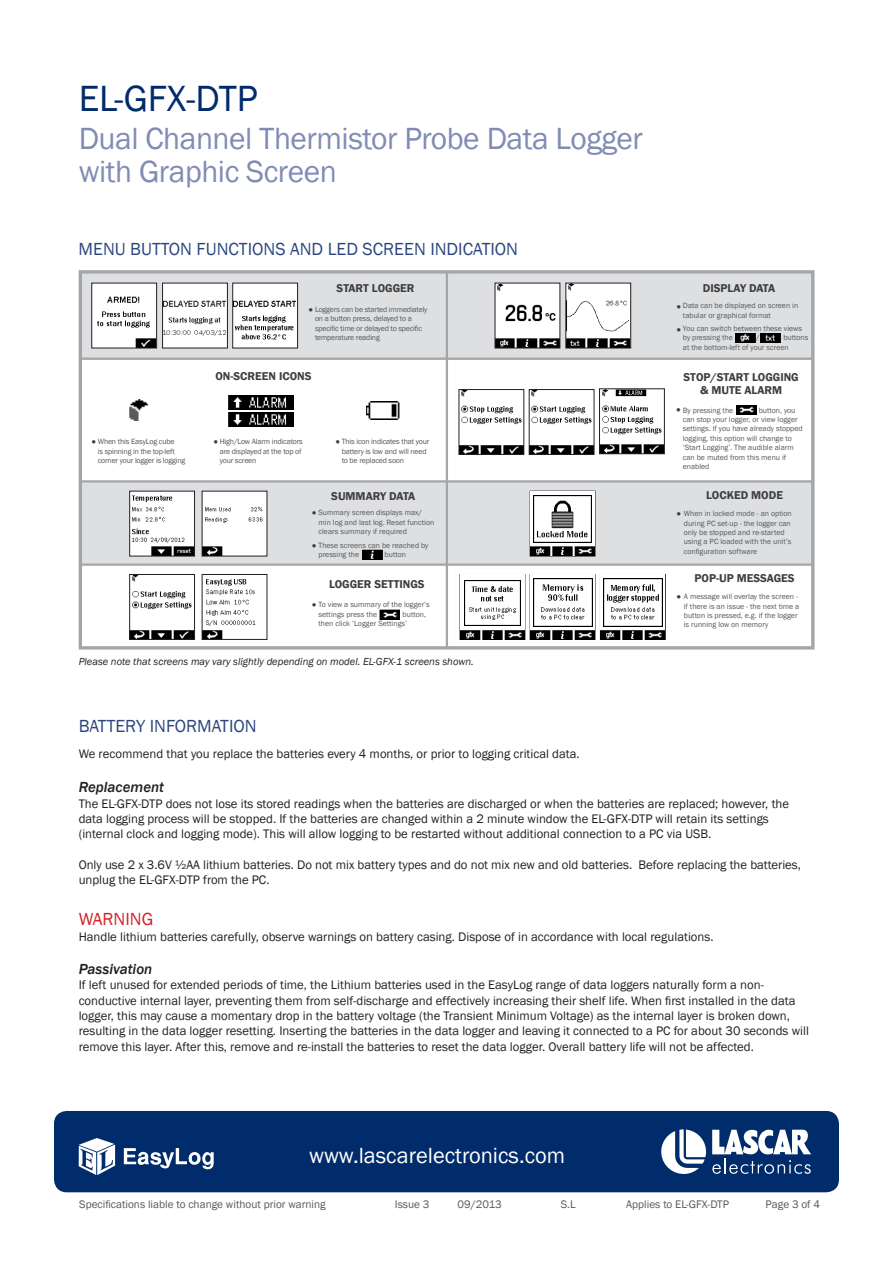
<style>
.page{position:relative;width:893px;height:1263px;background:#fff}
.page>*{position:absolute;margin:0;border:0;box-sizing:border-box;transform-origin:0 0}
.t1{font:37.5px "Franklin Gothic";color:#002c6b}
.t2{font:31.5px "Franklin Gothic";letter-spacing:-.015em;color:#818cb5}
.t3{font:22.5px "Franklin Gothic";color:#fff}
.t4{font:18px "Franklin Gothic";color:#2c477f}
.t5{font:18px "Franklin Gothic";color:#d1232a}
.t6{font:italic 500 15px "Franklin Gothic";color:#231f20}
.t7{font:12.75px/15.3px "Franklin Gothic";color:#231f20}
.t8{font:600 11.7px/13.5px "Franklin Gothic";color:#3e3e3f;text-align:center}
.t9{font:11.25px "Franklin Gothic";color:#57585a}
.t10{font:italic 10.5px "Franklin Gothic";color:#231f20}
.t11{font:7.8px/9.4px "Franklin Gothic";color:#57585a}
.t12{font:7.8px/9.4px "Franklin Gothic";letter-spacing:-.02em;color:#57585a}
.t13{font:7.8px "Franklin Gothic";color:#3e3e3f}
.s1{color:#3e3e3f}
</style>
<div class="page">
<div style="left:54px;top:1111px;width:785px;height:81px;background:#002c6b;border-radius:13px"></div>
<svg style="left:712px;top:1130px;width:99px;height:44px"></svg>
<svg style="left:661px;top:1129px;width:45px;height:45px"></svg>
<svg style="left:124px;top:1148px;width:90px;height:21px"></svg>
<svg style="left:79px;top:1138px;width:36px;height:37px"></svg>
<div style="left:80px;top:271px;width:733px;height:89px;background:#dedfe1"></div>
<div style="left:80px;top:483px;width:732px;height:82px;background:#dedfe1"></div>
<div style="left:79px;top:270px;width:735px;height:379px;border:3px solid #a4a5a9"></div>
<hr style="left:446px;top:271px;width:2px;height:377px;background:#a4a5a9">
<hr style="left:81px;top:358px;width:732px;height:2px;background:#a4a5a9">
<hr style="left:80px;top:480px;width:732px;height:2px;background:#a4a5a9">
<hr style="left:80px;top:563px;width:732px;height:3px;background:#a4a5a9">
<svg style="left:91px;top:282px;width:207px;height:67px;background:#dadada"></svg>
<svg style="left:458px;top:388px;width:207px;height:67px"></svg>
<svg style="left:530px;top:491px;width:66px;height:66px"></svg>
<img style="left:530px;top:491px;width:64px;height:65px">
<img style="left:534px;top:495px;width:58px;height:47px">
<svg style="left:129px;top:491px;width:66px;height:66px;background:#d0d0d0"></svg>
<svg style="left:129px;top:574px;width:66px;height:66px"></svg>
<svg style="left:202px;top:491px;width:66px;height:66px;background:#e5e5e5"></svg>
<svg style="left:202px;top:574px;width:66px;height:66px"></svg>
<img style="left:736px;top:405px;width:20px;height:10px">
<img style="left:380px;top:610px;width:20px;height:9px">
<img style="left:362px;top:550px;width:20px;height:9px">
<svg style="left:494px;top:282px;width:137px;height:67px;background:#cacaca"></svg>
<img style="left:760px;top:333px;width:20px;height:10px">
<img style="left:735px;top:333px;width:20px;height:10px">
<img style="left:129px;top:399px;width:20px;height:22px">
<img style="left:228px;top:395px;width:66px;height:14px">
<img style="left:228px;top:412px;width:66px;height:14px">
<img style="left:366px;top:402px;width:33px;height:18px">
<svg style="left:459px;top:574px;width:207px;height:66px"></svg>
<img style="left:460px;top:575px;width:64px;height:64px">
<img style="left:464px;top:580px;width:57px;height:46px">
<p class="t1" style="left:79px;top:76px;width:181px">EL-GFX-DTP</p>
<p class="t2" style="left:79px;top:119px;width:566px">Dual Channel Thermistor Probe Data Logger</p>
<p class="t2" style="left:79px;top:152px;width:260px">with Graphic Screen</p>
<p class="t4" style="left:79px;top:238px;width:441px">MENU BUTTON FUNCTIONS AND LED SCREEN INDICATION</p>
<p class="t8" style="left:337px;top:281px;width:79px">START LOGGER</p>
<p class="t12" style="left:315px;top:305px;width:114px;text-indent:-6px"><span class="s1">●</span> Loggers can be started immediately on a button press, delayed to a specific time or delayed to specific temperature reading</p>
<p class="t8" style="left:216px;top:370px;width:98px">ON-SCREEN ICONS</p>
<p class="t12" style="left:98px;top:437px;width:89px;text-indent:-6px"><span class="s1">●</span> When this EasyLog cube<br>is spinning in the top-left corner your logger is logging</p>
<p class="t12" style="left:220px;top:437px;width:85px;text-indent:-6px"><span class="s1">●</span> High/Low Alarm indicators are displayed at the top of your screen</p>
<p class="t12" style="left:342px;top:437px;width:89px;text-indent:-6px"><span class="s1">●</span> This icon indicates that your battery is low and will need to be replaced soon</p>
<p class="t8" style="left:331px;top:489px;width:86px">SUMMARY DATA</p>
<p class="t11" style="left:319px;top:508px;width:117px;text-indent:-7px"><span class="s1">●</span> Summary screen displays max/ min log and last log. Reset function clears summary if required</p>
<p class="t11" style="left:319px;top:540px;width:111px;text-indent:-7px"><span class="s1">●</span> These screens can be reached by pressing the</p>
<p class="t11" style="left:385px;top:550px;width:23px">button</p>
<p class="t8" style="left:329px;top:577px;width:97px">LOGGER SETTINGS</p>
<p class="t11" style="left:319px;top:600px;width:113px;text-indent:-7px"><span class="s1">●</span> To view a summary of the logger’s settings press the</p>
<p class="t11" style="left:319px;top:609px;width:109px;text-indent:84px">button, then click ‘Logger Settings’</p>
<p class="t10" style="left:79px;top:655px;width:397px">Please note that screens may vary slightly depending on model. EL-GFX-1 screens shown.</p>
<p class="t8" style="left:703px;top:281px;width:74px">DISPLAY DATA</p>
<p class="t11" style="left:683px;top:301px;width:117px;text-indent:-6px"><span class="s1">●</span> Data can be displayed on screen in tabular or graphical format</p>
<p class="t11" style="left:683px;top:324px;width:121px;text-indent:-6px"><span class="s1">●</span> You can switch between these views by pressing the</p>
<p class="t11" style="left:683px;top:333px;width:127px;text-indent:100px">buttons at the bottom-left of your screen</p>
<p class="t11" style="left:756px;top:333px;width:5px">/</p>
<p class="t8" style="left:683px;top:370px;width:117px">STOP/START LOGGING &amp; MUTE ALARM</p>
<p class="t11" style="left:683px;top:405px;width:52px">By pressing the</p>
<p class="t11" style="left:683px;top:405px;width:121px;text-indent:76px">button, you can stop your logger, or view logger settings. If you have already stopped logging, this option will change to ‘Start Logging’. The audible alarm can be muted from this menu if enabled</p>
<p class="t13" style="left:676px;top:404px;width:6px">●</p>
<p class="t8" style="left:706px;top:488px;width:78px">LOCKED MODE</p>
<p class="t11" style="left:684px;top:509px;width:110px;text-indent:-7px"><span class="s1">●</span> When in locked mode - an option during PC set-up - the logger can only be stopped and re-started using a PC loaded with the unit’s configuration software</p>
<p class="t11" style="left:684px;top:592px;width:117px;text-indent:-7px"><span class="s1">●</span> A message will overlay the screen - if there is an issue - the next time a button is pressed, e.g. if the logger is running low on memory</p>
<p class="t8" style="left:695px;top:571px;width:102px">POP-UP MESSAGES</p>
<p class="t4" style="left:79px;top:715px;width:180px">BATTERY INFORMATION</p>
<p class="t7" style="left:79px;top:746px;width:503px">We recommend that you replace the batteries every 4 months, or prior to logging critical data.</p>
<p class="t6" style="left:79px;top:778px;width:87px">Replacement</p>
<p class="t7" style="left:79px;top:796px;width:712px">The EL-GFX-DTP does not lose its stored readings when the batteries are discharged or when the batteries are replaced; however, the data logging process will be stopped. If the batteries are changed within a 2 minute window the EL-GFX-DTP will retain its settings (internal clock and logging mode). This will allow logging to be restarted without additional connection to a PC via USB.</p>
<p class="t7" style="left:79px;top:857px;width:724px">Only use 2 x 3.6V ½AA lithium batteries. Do not mix battery types and do not mix new and old batteries. Before replacing the batteries, unplug the EL-GFX-DTP from the PC.</p>
<p class="t5" style="left:79px;top:908px;width:76px">WARNING</p>
<p class="t7" style="left:79px;top:929px;width:636px">Handle lithium batteries carefully, observe warnings on battery casing. Dispose of in accordance with local regulations.</p>
<p class="t6" style="left:79px;top:960px;width:75px">Passivation</p>
<p class="t7" style="left:79px;top:978px;width:732px">If left unused for extended periods of time, the Lithium batteries used in the EasyLog range of data loggers naturally form a non&shy;conductive internal layer, preventing them from self-discharge and effectively increasing their shelf life. When first installed in the data logger, this may cause a momentary drop in the battery voltage (the Transient Minimum Voltage) as the internal layer is broken down, resulting in the data logger resetting. Inserting the batteries in the data logger and leaving it connected to a PC for about 30 seconds will remove this layer. After this, remove and re-install the batteries to reset the data logger. Overall battery life will not be affected.</p>
<p class="t3" style="left:309px;top:1142px;width:258px">www.lascarelectronics.com</p>
<p class="t9" style="left:79px;top:1197px;width:248px">Specifications liable to change without prior warning</p>
<p class="t9" style="left:395px;top:1197px;width:36px">Issue 3</p>
<p class="t9" style="left:458px;top:1197px;width:46px">09/2013</p>
<p class="t9" style="left:561px;top:1197px;width:16px">S.L</p>
<p class="t9" style="left:626px;top:1197px;width:104px">Applies to EL-GFX-DTP</p>
<p class="t9" style="left:766px;top:1197px;width:56px">Page 3 of 4</p>
</div>
